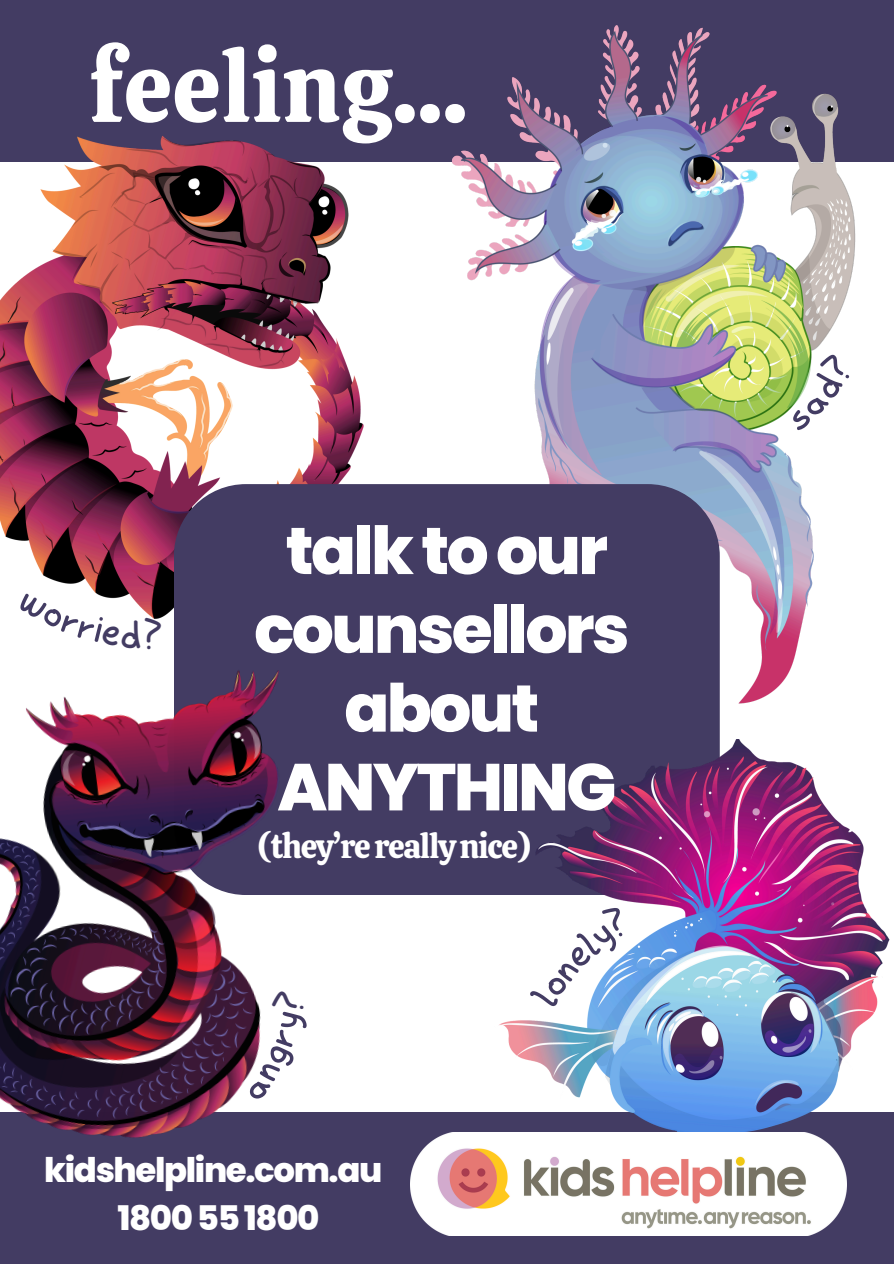
<style>
.page{position:relative;width:894px;height:1264px;background:#fff}
.page>*{position:absolute;margin:0;border:0;box-sizing:border-box;transform-origin:0 0}
.t1{font:96.75px "Calistoga";color:#fff}
.t2{font:800 66.15px/78.8px "Poppins";letter-spacing:-.04em;color:#fff;text-align:center}
.t3{font:800 33.9px/47.2px "Poppins";letter-spacing:-.04em;color:#fff;text-align:center}
.t4{font:33.15px "Calistoga";letter-spacing:-.04em;color:#fff}
</style>
<div class="page">
<div style="left:0;top:0;width:893px;height:162px;background:#433c63"></div>
<img style="left:451px;top:25px;width:405px;height:689px">
<img style="left:0;top:136px;width:364px;height:482px">
<div style="left:174px;top:484px;width:545px;height:411px;background:#433c63"></div>
<div style="left:0;top:1111px;width:893px;height:152px;background:#433c63"></div>
<img style="left:0;top:654px;width:403px;height:484px">
<img style="left:446px;top:739px;width:447px;height:497px">
<img style="left:410px;top:1131px;width:436px;height:104px">
<svg style="left:787px;top:351px;width:67px;height:81px"></svg>
<svg style="left:17px;top:592px;width:144px;height:27px"></svg>
<svg style="left:528px;top:902px;width:103px;height:106px"></svg>
<svg style="left:247px;top:989px;width:62px;height:113px"></svg>
<p class="t1" style="left:89px;top:25px;width:380px">feeling...</p>
<p class="t2" style="left:254px;top:511px;width:376px">talktoour counsellors about<br>ANYTHING</p>
<p class="t4" style="left:257px;top:824px;width:275px">(they’rereallynice)</p>
<p class="t3" style="left:44px;top:1146px;width:339px">kidshelpline.com.au<br>1800551800</p>
</div>
